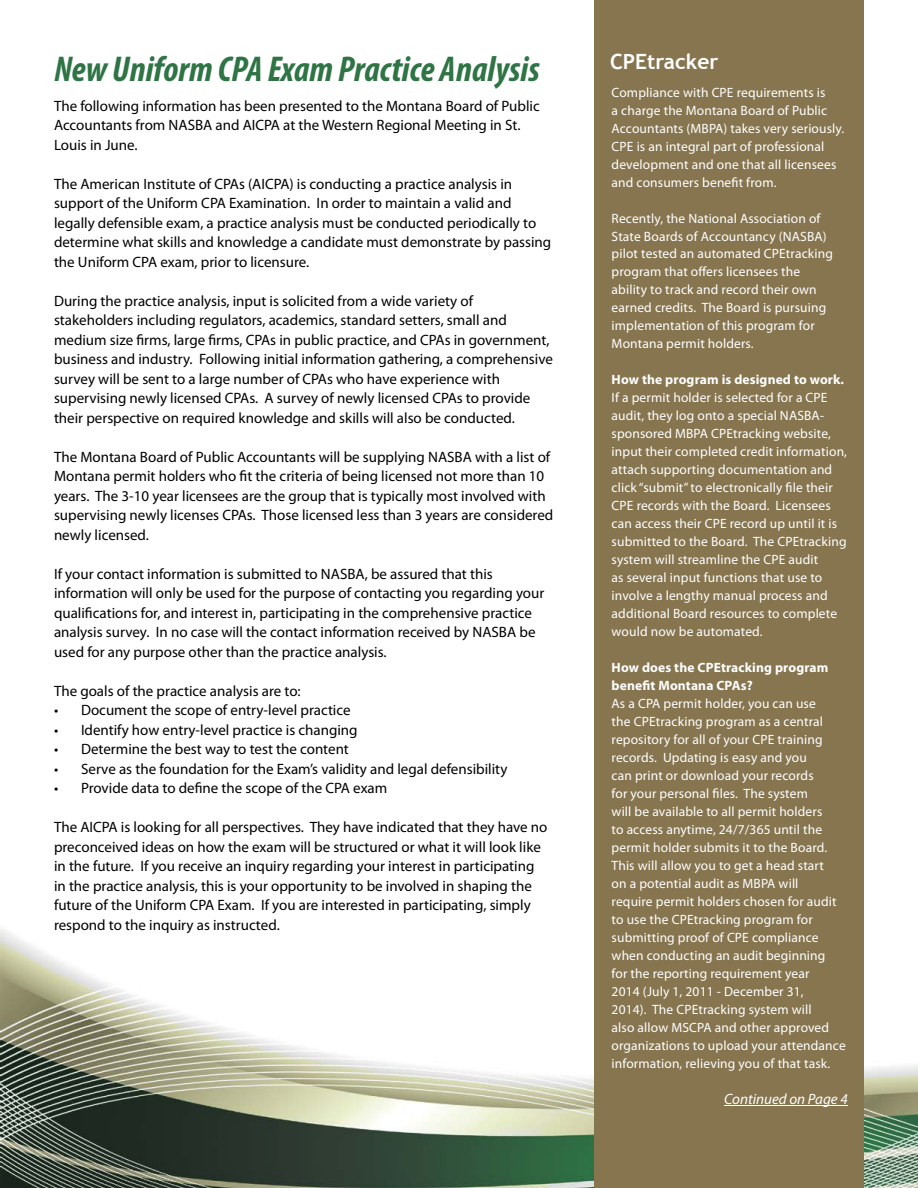
<style>
.page{position:relative;width:918px;height:1188px;background:#fff}
.page>*{position:absolute;margin:0;border:0;box-sizing:border-box;transform-origin:0 0}
.t1{font:italic 700 condensed 36px "Myriad Pro";color:#2e7444}
.t2{font:700 21px "Trebuchet MS";color:#fff}
.t3{font:15px/19.5px "Myriad Pro";color:#000}
.t4{font:italic 15px "Myriad Pro";color:#fff}
.t5{font:13.5px/18px "Myriad Pro";letter-spacing:.01em;color:#fff}
.t6{font:700 13.5px/18px "Myriad Pro";letter-spacing:.01em;color:#fff}
</style>
<div class="page">
<img style="left:0;top:929px;width:918px;height:259px">
<div style="left:594px;top:0;width:270px;height:1188px;background:#86754f"></div>
<hr style="left:724px;top:1105px;width:124px;height:1px;background:#fff">
<h1 class="t1" style="left:54px;top:47px;width:487px">New Uniform CPA Exam Practice Analysis</h1>
<p class="t3" style="left:54px;top:96px;width:487px">The following information has been presented to the Montana Board of Public<br>Accountants from NASBA and AICPA at the Western Regional Meeting in St.<br>Louis in June.</p>
<p class="t3" style="left:54px;top:174px;width:499px">The American Institute of CPAs (AICPA) is conducting a practice analysis in support of the Uniform CPA Examination. In order to maintain a valid and legally defensible exam, a practice analysis must be conducted periodically to determine what skills and knowledge a candidate must demonstrate by passing the Uniform CPA exam, prior to licensure.</p>
<p class="t3" style="left:54px;top:291px;width:501px">During the practice analysis, input is solicited from a wide variety of stakeholders including regulators, academics, standard setters, small and medium size firms, large firms, CPAs in public practice, and CPAs in government, business and industry. Following initial information gathering, a comprehensive survey will be sent to a large number of CPAs who have experience with supervising newly licensed CPAs. A survey of newly licensed CPAs to provide their perspective on required knowledge and skills will also be conducted.</p>
<p class="t3" style="left:54px;top:447px;width:501px">The Montana Board of Public Accountants will be supplying NASBA with a list of Montana permit holders who fit the criteria of being licensed not more than 10 years. The 3-10 year licensees are the group that is typically most involved with supervising newly licenses CPAs. Those licensed less than 3 years are considered newly licensed.</p>
<p class="t3" style="left:54px;top:564px;width:492px">If your contact information is submitted to NASBA, be assured that this information will only be used for the purpose of contacting you regarding your qualifications for, and interest in, participating in the comprehensive practice analysis survey. In no case will the contact information received by NASBA be used for any purpose other than the practice analysis.</p>
<p class="t3" style="left:54px;top:681px;width:248px">The goals of the practice analysis are to:</p>
<p class="t3" style="left:54px;top:700px;width:298px">• Document the scope of entry-level practice</p>
<p class="t3" style="left:54px;top:720px;width:305px">• Identify how entry-level practice is changing</p>
<p class="t3" style="left:54px;top:739px;width:296px">• Determine the best way to test the content</p>
<p class="t3" style="left:54px;top:759px;width:455px">• Serve as the foundation for the Exam’s validity and legal defensibility</p>
<p class="t3" style="left:54px;top:778px;width:335px">• Provide data to define the scope of the CPA exam</p>
<p class="t3" style="left:54px;top:817px;width:495px">The AICPA is looking for all perspectives. They have indicated that they have no preconceived ideas on how the exam will be structured or what it will look like in the future. If you receive an inquiry regarding your interest in participating in the practice analysis, this is your opportunity to be involved in shaping the future of the Uniform CPA Exam. If you are interested in participating, simply respond to the inquiry as instructed.</p>
<h2 class="t2" style="left:610px;top:49px;width:110px">CPEtracker</h2>
<p class="t5" style="left:612px;top:83px;width:234px">Compliance with CPE requirements is<br>a charge the Montana Board of Public Accountants (MBPA) takes very seriously.<br>CPE is an integral part of professional development and one that all licensees and consumers benefit from.</p>
<p class="t5" style="left:612px;top:209px;width:223px">Recently, the National Association of State Boards of Accountancy (NASBA) pilot tested an automated CPEtracking program that offers licensees the ability to track and record their own earned credits. The Board is pursuing implementation of this program for Montana permit holders.</p>
<p class="t6" style="left:612px;top:370px;width:234px">How the program is designed to work.</p>
<p class="t5" style="left:612px;top:389px;width:237px">If a permit holder is selected for a CPE audit, they log onto a special NASBA&shy;sponsored MBPA CPEtracking website, input their completed credit information, attach supporting documentation and click “submit” to electronically file their CPE records with the Board. Licensees can access their CPE record up until it is submitted to the Board. The CPEtracking system will streamline the CPE audit<br>as several input functions that use to involve a lengthy manual process and additional Board resources to complete would now be automated.</p>
<p class="t6" style="left:612px;top:658px;width:218px">How does the CPEtracking program benefit Montana CPAs?</p>
<p class="t5" style="left:612px;top:695px;width:236px">As a CPA permit holder, you can use<br>the CPEtracking program as a central repository for all of your CPE training records. Updating is easy and you<br>can print or download your records<br>for your personal files. The system<br>will be available to all permit holders<br>to access anytime, 24/7/365 until the permit holder submits it to the Board.<br>This will allow you to get a head start<br>on a potential audit as MBPA will<br>require permit holders chosen for audit to use the CPEtracking program for submitting proof of CPE compliance when conducting an audit beginning<br>for the reporting requirement year<br>2014 (July 1, 2011 - December 31,<br>2014). The CPEtracking system will<br>also allow MSCPA and other approved organizations to upload your attendance information, relieving you of that task.</p>
<p class="t4" style="left:724px;top:1090px;width:125px">Continued on Page 4</p>
</div>
